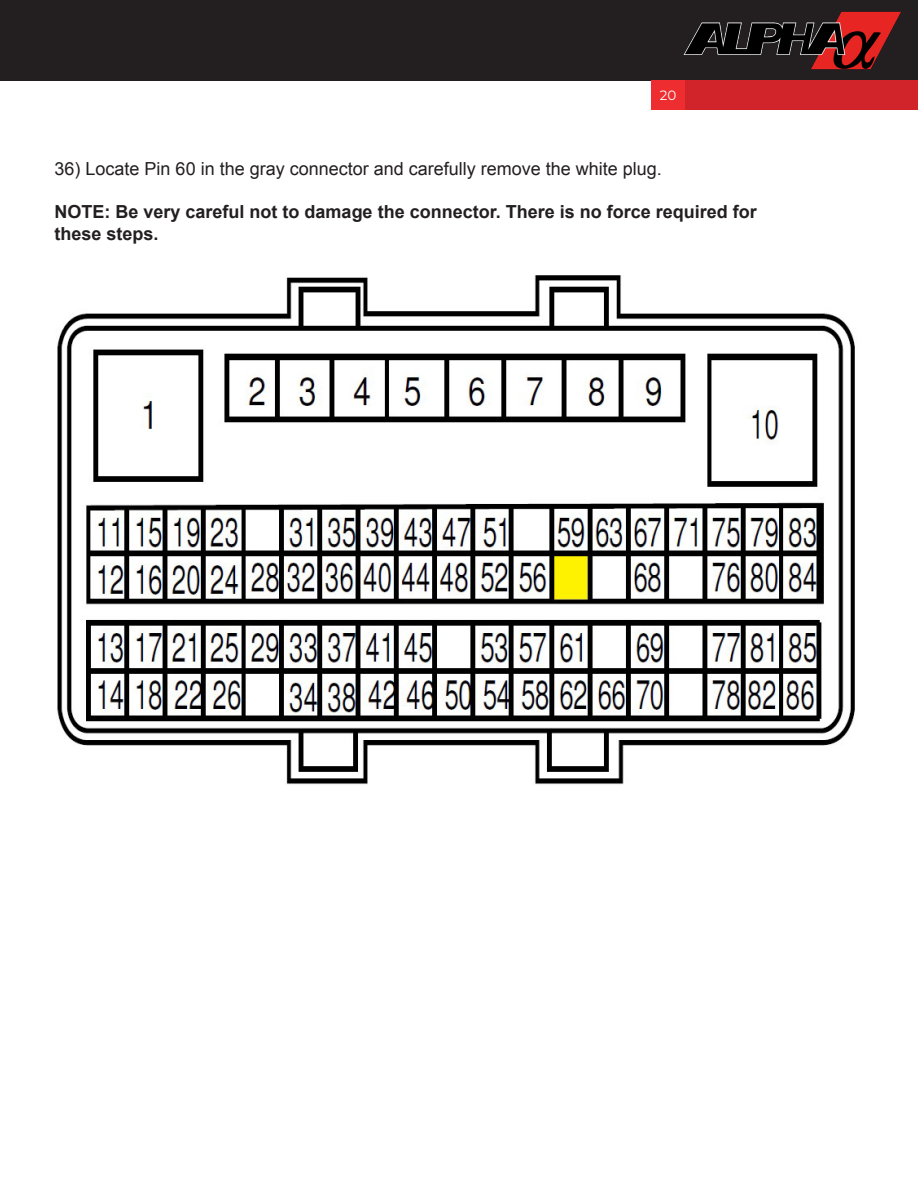
<style>
.page{position:relative;width:918px;height:1188px;background:#fff}
.page>*{position:absolute;margin:0;border:0;box-sizing:border-box;transform-origin:0 0}
.t1{font:700 18px "Arial";color:#231f20}
.t2{font:18px "Arial";color:#231f20}
.t3{font:13.5px "Montserrat";color:#fff}
</style>
<div class="page">
<div style="left:0;top:0;width:918px;height:80px;background:#231f20"></div>
<div style="left:652px;top:80px;width:266px;height:30px;background:#d1232a"></div>
<div style="left:651px;top:80px;width:34px;height:30px;background:#ee2d30"></div>
<img style="left:683px;top:11px;width:218px;height:59px">
<img style="left:57px;top:275px;width:798px;height:510px">
<p class="t3" style="left:660px;top:86px;width:18px">20</p>
<p class="t2" style="left:55px;top:157px;width:609px">36) Locate Pin 60 in the gray connector and carefully remove the white plug.</p>
<p class="t1" style="left:55px;top:200px;width:704px">NOTE: Be very careful not to damage the connector. There is no force required for</p>
<p class="t1" style="left:55px;top:222px;width:106px">these steps.</p>
</div>
